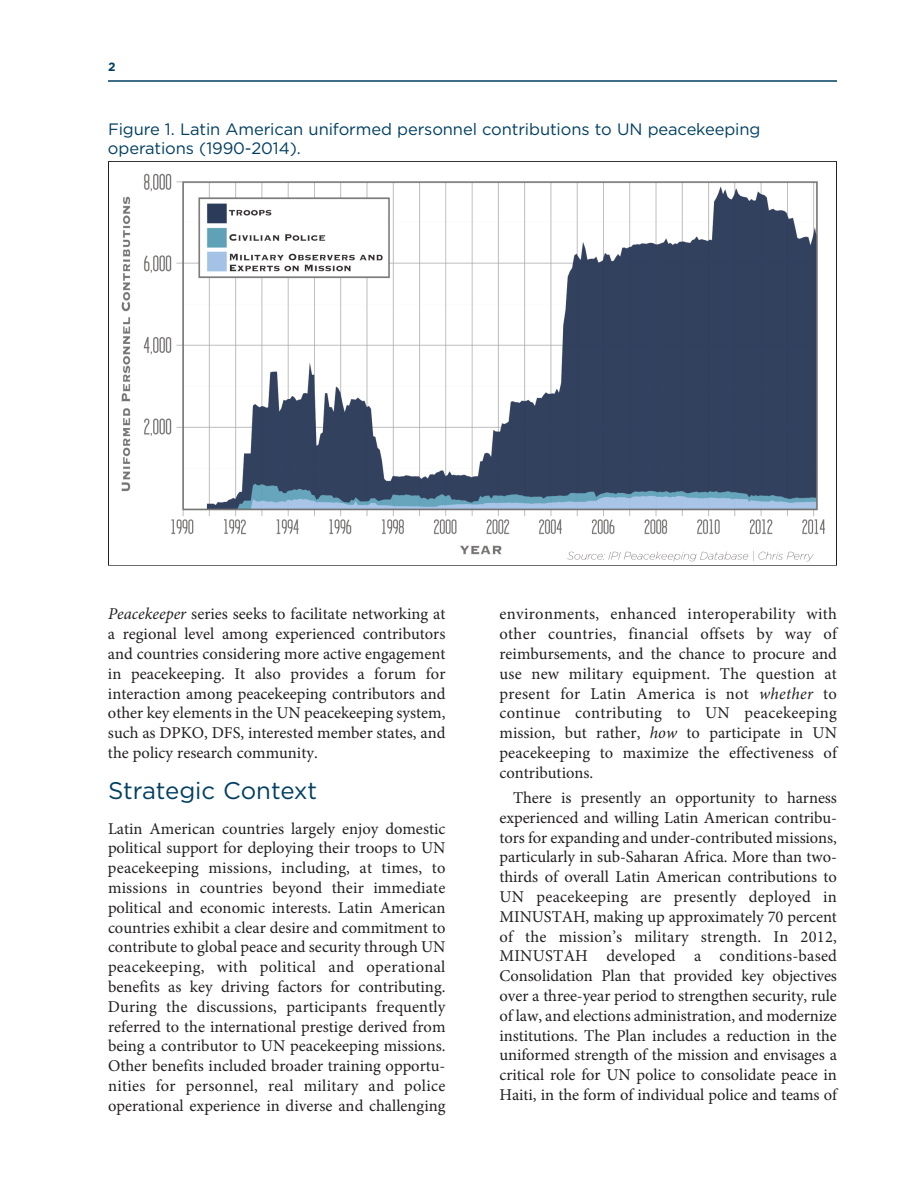
<style>
.page{position:relative;width:918px;height:1188px;background:#fff}
.page>*{position:absolute;margin:0;border:0;box-sizing:border-box;transform-origin:0 0}
.t1{font:24px "Gotham";color:#003f61}
.t2{font:16.5px/19.8px "Minion Pro";color:#231f20;text-align:justify}
.t3{font:16.5px/19.8px "Gotham";letter-spacing:-.005em;color:#003f61}
.t4{font:700 12px "Gotham";color:#003f61}
.s1{font-style:italic}
</style>
<div class="page">
<hr style="left:108px;top:80px;width:729px;height:2px;background:#003f61">
<img style="left:121px;top:173px;width:704px;height:389px">
<p class="t4" style="left:108px;top:59px;width:9px">2</p>
<p class="t3" style="left:108px;top:119px;width:654px">Figure 1. Latin American uniformed personnel contributions to UN peacekeeping operations (1990-2014).</p>
<p class="t2" style="left:108px;top:606px;width:339px"><span class="s1">Peacekeeper</span> series seeks to facilitate networking at a regional level among experienced contributors and countries considering more active engagement in peacekeeping. It also provides a forum for interaction among peacekeeping contributors and other key elements in the UN peacekeeping system, such as DPKO, DFS, interested member states, and the policy research community.</p>
<h1 class="t1" style="left:108px;top:776px;width:211px">Strategic Context</h1>
<p class="t2" style="left:108px;top:820px;width:339px">Latin American countries largely enjoy domestic political support for deploying their troops to UN peacekeeping missions, including, at times, to missions in countries beyond their immediate political and economic interests. Latin American countries exhibit a clear desire and commitment to contribute to global peace and security through UN peacekeeping, with political and operational benefits as key driving factors for contributing.<br>During the discussions, participants frequently referred to the international prestige derived from being a contributor to UN peacekeeping missions.<br>Other benefits included broader training opportu&shy;nities for personnel, real military and police operational experience in diverse and challenging</p>
<p class="t2" style="left:500px;top:606px;width:339px">environments, enhanced interoperability with other countries, financial offsets by way of reimbursements, and the chance to procure and use new military equipment. The question at present for Latin America is not <span class="s1">whether</span> to continue contributing to UN peacekeeping mission, but rather, <span class="s1">how</span> to participate in UN peacekeeping to maximize the effectiveness of contributions.</p>
<p class="t2" style="left:500px;top:789px;width:339px;text-indent:14px">There is presently an opportunity to harness experienced and willing Latin American contribu&shy;tors for expanding and under-contributed missions, particularly in sub-Saharan Africa. More than two&shy;thirds of overall Latin American contributions to UN peacekeeping are presently deployed in MINUSTAH, making up approximately 70 percent of the mission’s military strength. In 2012, MINUSTAH developed a conditions-based Consolidation Plan that provided key objectives over a three-year period to strengthen security, rule of law, and elections administration, and modernize institutions. The Plan includes a reduction in the uniformed strength of the mission and envisages a critical role for UN police to consolidate peace in Haiti, in the form of individual police and teams of</p>
</div>
